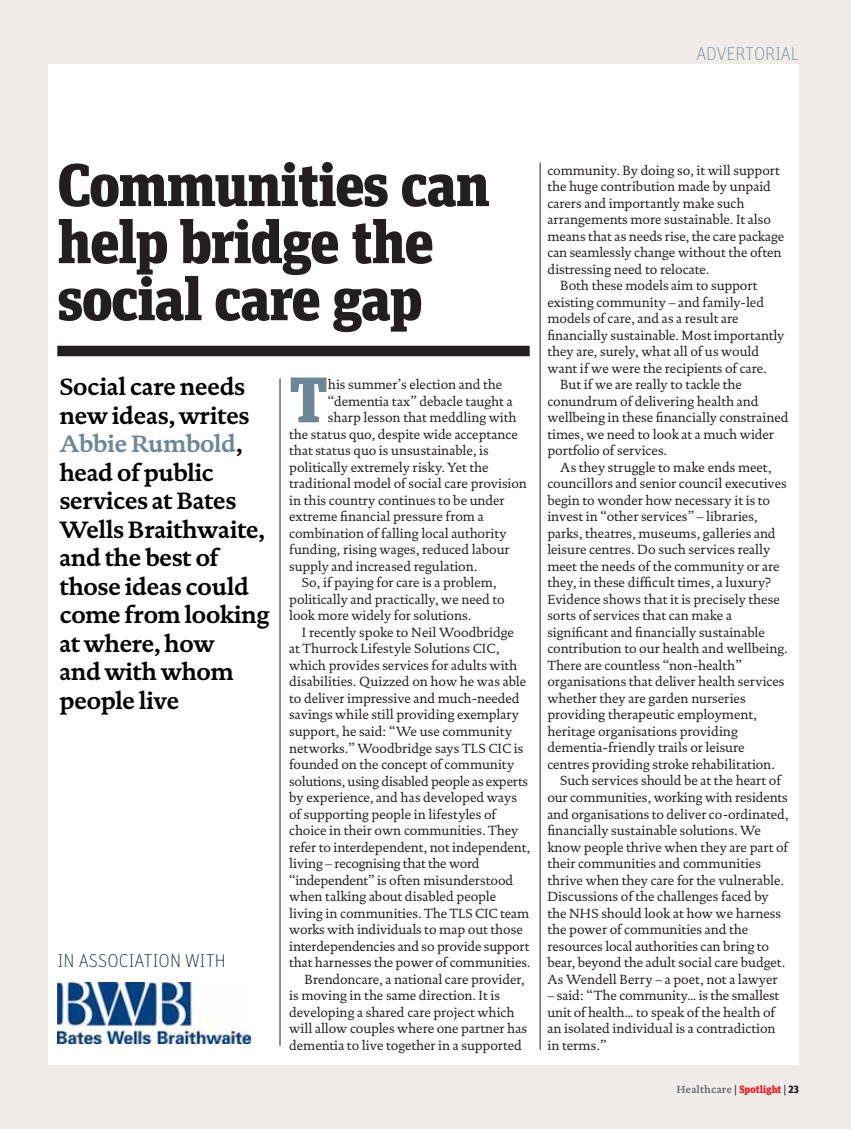
<style>
.page{position:relative;width:851px;height:1129px;background:#fff}
.page>*{position:absolute;margin:0;border:0;box-sizing:border-box;transform-origin:0 0}
.t1{font:900 64.2px "Unit Slab Pro";color:#6c8898}
.t2{font:900 60px/57px "Unit Slab Pro";letter-spacing:-.025em;color:#231f20}
.t3{font:700 24px/28.5px "DTL Documenta ST";letter-spacing:-.025em;color:#000}
.t4{font:100 18.6px "Unit OT";letter-spacing:.005em;color:#001722}
.t5{font:100 18.6px "Unit OT";letter-spacing:-.005em;color:#6c8898}
.t6{font:13.5px/16.5px "DTL Documenta ST";color:#231f20}
.t7{font:700 10.5px "DTL Documenta ST";color:#6d6e70}
.s1{color:#6c8898}
.s2{font-weight:400;color:#231f20}
.s3{font-family:"Unit Slab Pro";font-weight:900;color:#ed1c24}
.s4{font-family:"Unit Slab Pro";font-weight:900;color:#231f20}
</style>
<div class="page">
<div style="left:0;top:0;width:850px;height:1128px;background:#efebe6"></div>
<div style="left:48px;top:64px;width:750px;height:1000px;background:#fff"></div>
<hr style="left:539px;top:162px;width:1px;height:887px;background:#231f20">
<div style="left:57px;top:345px;width:472px;height:11px;background:#231f20"></div>
<hr style="left:280px;top:378px;width:1px;height:667px;background:#231f20">
<img style="left:57px;top:982px;width:193px;height:60px">
<h3 class="t5" style="left:696px;top:43px;width:104px">ADVERTORIAL</h3>
<h2 class="t2" style="left:57px;top:161px;width:434px">Communities can help bridge the social care gap</h2>
<p class="t6" style="left:547px;top:163px;width:234px">community. By doing so, it will support</p>
<p class="t6" style="left:547px;top:179px;width:225px">the huge contribution made by unpaid</p>
<p class="t6" style="left:547px;top:196px;width:198px">carers and importantly make such</p>
<p class="t6" style="left:547px;top:212px;width:225px">arrangements more sustainable. It also</p>
<p class="t6" style="left:547px;top:229px;width:238px">means that as needs rise, the care package</p>
<p class="t6" style="left:547px;top:245px;width:235px">can seamlessly change without the often</p>
<p class="t6" style="left:547px;top:262px;width:163px">distressing need to relocate.</p>
<p class="t6" style="left:560px;top:278px;width:199px">Both these models aim to support</p>
<p class="t6" style="left:547px;top:295px;width:218px">existing community – and family-led</p>
<p class="t6" style="left:547px;top:311px;width:193px">models of care, and as a result are</p>
<p class="t6" style="left:547px;top:328px;width:238px">financially sustainable. Most importantly</p>
<p class="t6" style="left:547px;top:344px;width:213px">they are, surely, what all of us would</p>
<p class="t6" style="left:547px;top:361px;width:221px">want if we were the recipients of care.</p>
<p class="t6" style="left:560px;top:377px;width:183px">But if we are really to tackle the</p>
<p class="t6" style="left:547px;top:394px;width:212px">conundrum of delivering health and</p>
<p class="t6" style="left:547px;top:410px;width:242px">wellbeing in these financially constrained</p>
<p class="t6" style="left:547px;top:427px;width:228px">times, we need to look at a much wider</p>
<p class="t6" style="left:547px;top:443px;width:121px">portfolio of services.</p>
<p class="t6" style="left:560px;top:460px;width:213px">As they struggle to make ends meet,</p>
<p class="t6" style="left:547px;top:476px;width:241px">councillors and senior council executives</p>
<p class="t6" style="left:547px;top:493px;width:224px">begin to wonder how necessary it is to</p>
<p class="t6" style="left:547px;top:509px;width:212px">invest in “other services” – libraries,</p>
<p class="t6" style="left:547px;top:526px;width:230px">parks, theatres, museums, galleries and</p>
<p class="t6" style="left:547px;top:542px;width:224px">leisure centres. Do such services really</p>
<p class="t6" style="left:547px;top:559px;width:233px">meet the needs of the community or are</p>
<p class="t6" style="left:547px;top:575px;width:225px">they, in these difficult times, a luxury?</p>
<p class="t6" style="left:547px;top:592px;width:234px">Evidence shows that it is precisely these</p>
<p class="t6" style="left:547px;top:608px;width:186px">sorts of services that can make a</p>
<p class="t6" style="left:547px;top:625px;width:219px">significant and financially sustainable</p>
<p class="t6" style="left:547px;top:641px;width:241px">contribution to our health and wellbeing.</p>
<p class="t6" style="left:547px;top:658px;width:196px">There are countless “non-health”</p>
<p class="t6" style="left:547px;top:674px;width:238px">organisations that deliver health services</p>
<p class="t6" style="left:547px;top:691px;width:200px">whether they are garden nurseries</p>
<p class="t6" style="left:547px;top:707px;width:211px">providing therapeutic employment,</p>
<p class="t6" style="left:547px;top:724px;width:192px">heritage organisations providing</p>
<p class="t6" style="left:547px;top:740px;width:199px">dementia-friendly trails or leisure</p>
<p class="t6" style="left:547px;top:757px;width:229px">centres providing stroke rehabilitation.</p>
<p class="t6" style="left:560px;top:773px;width:222px">Such services should be at the heart of</p>
<p class="t6" style="left:547px;top:790px;width:242px">our communities, working with residents</p>
<p class="t6" style="left:547px;top:806px;width:242px">and organisations to deliver co-ordinated,</p>
<p class="t6" style="left:547px;top:823px;width:215px">financially sustainable solutions. We</p>
<p class="t6" style="left:547px;top:839px;width:242px">know people thrive when they are part of</p>
<p class="t6" style="left:547px;top:856px;width:215px">their communities and communities</p>
<p class="t6" style="left:547px;top:872px;width:238px">thrive when they care for the vulnerable.</p>
<p class="t6" style="left:547px;top:888px;width:223px">Discussions of the challenges faced by</p>
<p class="t6" style="left:547px;top:905px;width:235px">the NHS should look at how we harness</p>
<p class="t6" style="left:547px;top:921px;width:202px">the power of communities and the</p>
<p class="t6" style="left:547px;top:938px;width:223px">resources local authorities can bring to</p>
<p class="t6" style="left:547px;top:954px;width:239px">bear, beyond the adult social care budget.</p>
<p class="t6" style="left:547px;top:971px;width:231px">As Wendell Berry – a poet, not a lawyer</p>
<p class="t6" style="left:547px;top:987px;width:233px">– said: “The community... is the smallest unit of health... to speak of the health of an isolated individual is a contradiction in terms.”</p>
<h3 class="t3" style="left:59px;top:374px;width:212px">Social care needs new ideas, writes<br><span class="s1">Abbie Rumbold</span>, head of public services at Bates<br>Wells Braithwaite, and the best of those ideas could come from looking at where, how<br>and with whom people live</h3>
<h1 class="t1" style="left:289px;top:376px;width:40px">T</h1>
<p class="t6" style="left:328px;top:377px;width:176px">his summer’s election and the</p>
<p class="t6" style="left:328px;top:394px;width:186px">“dementia tax” debacle taught a</p>
<p class="t6" style="left:328px;top:410px;width:190px">sharp lesson that meddling with</p>
<p class="t6" style="left:289px;top:427px;width:230px">the status quo, despite wide acceptance</p>
<p class="t6" style="left:289px;top:443px;width:201px">that status quo is unsustainable, is</p>
<p class="t6" style="left:289px;top:460px;width:201px">politically extremely risky. Yet the</p>
<p class="t6" style="left:289px;top:476px;width:239px">traditional model of social care provision</p>
<p class="t6" style="left:289px;top:493px;width:217px">in this country continues to be under</p>
<p class="t6" style="left:289px;top:509px;width:196px">extreme financial pressure from a</p>
<p class="t6" style="left:289px;top:526px;width:219px">combination of falling local authority</p>
<p class="t6" style="left:289px;top:542px;width:222px">funding, rising wages, reduced labour</p>
<p class="t6" style="left:289px;top:559px;width:189px">supply and increased regulation.</p>
<p class="t6" style="left:302px;top:575px;width:196px">So, if paying for care is a problem,</p>
<p class="t6" style="left:289px;top:592px;width:217px">politically and practically, we need to</p>
<p class="t6" style="left:289px;top:608px;width:183px">look more widely for solutions.</p>
<p class="t6" style="left:302px;top:625px;width:213px">I recently spoke to Neil Woodbridge</p>
<p class="t6" style="left:289px;top:641px;width:212px">at Thurrock Lifestyle Solutions CIC,</p>
<p class="t6" style="left:289px;top:658px;width:230px">which provides services for adults with</p>
<p class="t6" style="left:289px;top:674px;width:238px">disabilities. Quizzed on how he was able</p>
<p class="t6" style="left:289px;top:691px;width:232px">to deliver impressive and much-needed</p>
<p class="t6" style="left:289px;top:707px;width:231px">savings while still providing exemplary</p>
<p class="t6" style="left:289px;top:724px;width:224px">support, he said: “We use community</p>
<p class="t6" style="left:289px;top:740px;width:236px">networks.” Woodbridge says TLS CIC is</p>
<p class="t6" style="left:289px;top:757px;width:226px">founded on the concept of community</p>
<p class="t6" style="left:289px;top:773px;width:240px">solutions, using disabled people as experts</p>
<p class="t6" style="left:289px;top:790px;width:229px">by experience, and has developed ways</p>
<p class="t6" style="left:289px;top:806px;width:208px">of supporting people in lifestyles of</p>
<p class="t6" style="left:289px;top:823px;width:231px">choice in their own communities. They</p>
<p class="t6" style="left:289px;top:839px;width:242px">refer to interdependent, not independent,</p>
<p class="t6" style="left:289px;top:856px;width:192px">living – recognising that the word</p>
<p class="t6" style="left:289px;top:872px;width:226px">“independent” is often misunderstood</p>
<p class="t6" style="left:289px;top:889px;width:208px">when talking about disabled people</p>
<p class="t6" style="left:289px;top:905px;width:241px">living in communities. The TLS CIC team</p>
<p class="t6" style="left:289px;top:922px;width:235px">works with individuals to map out those</p>
<p class="t6" style="left:289px;top:938px;width:242px">interdependencies and so provide support</p>
<p class="t6" style="left:289px;top:955px;width:242px">that harnesses the power of communities.</p>
<p class="t6" style="left:304px;top:971px;width:221px">Brendoncare, a national care provider,</p>
<p class="t6" style="left:289px;top:988px;width:212px">is moving in the same direction. It is</p>
<p class="t6" style="left:289px;top:1004px;width:227px">developing a shared care project which</p>
<p class="t6" style="left:289px;top:1021px;width:239px">will allow couples where one partner has</p>
<p class="t6" style="left:289px;top:1037px;width:234px">dementia to live together in a supported</p>
<h3 class="t4" style="left:58px;top:948px;width:169px">IN ASSOCIATION WITH</h3>
<p class="t7" style="left:676px;top:1084px;width:124px">Healthcare <span class="s2">|</span> <span class="s3">Spotlight</span> <span class="s2">|</span> <span class="s4">23</span></p>
</div>
